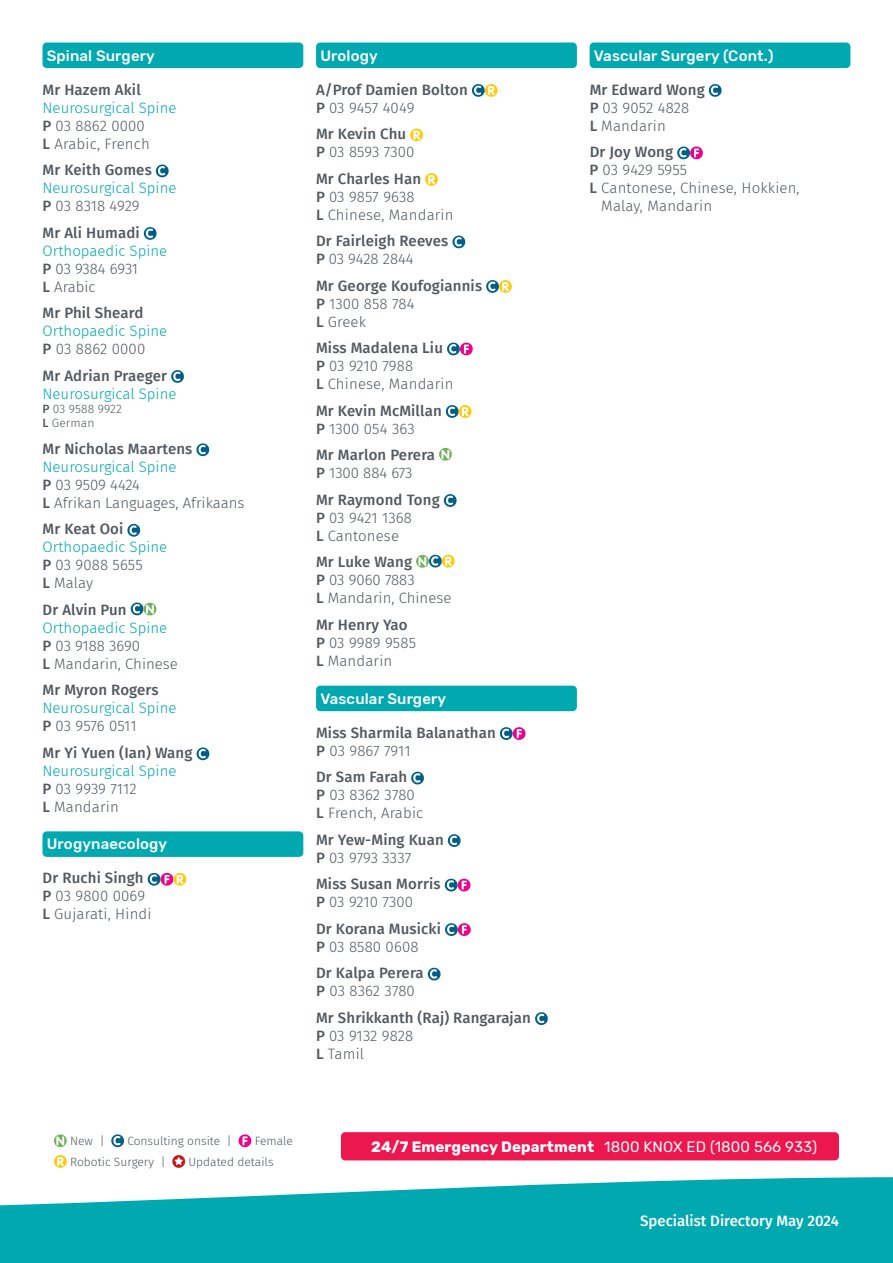
<style>
.page{position:relative;width:893px;height:1263px;background:#fff}
.page>*{position:absolute;margin:0;border:0;box-sizing:border-box;transform-origin:0 0}
.t1{font:300 15px/18px "Fira Sans";color:#53595f}
.t2{font:500 15px/18px "Fira Sans";letter-spacing:.01em;color:#53595f}
.t3{font:300 15px/18px "Fira Sans";color:#00a8b0}
.t4{font:500 15px "Rubik";letter-spacing:.01em;color:#fff}
.t5{font:700 15px "Rubik";letter-spacing:.01em;color:#fff}
.t6{font:500 15px "Fira Sans";color:#fff}
.t7{font:300 12px/14.4px "Fira Sans";color:#53595f}
.s1{color:#00a8b0}
.s2{font-weight:500}
.s3{font-weight:500;color:#53595f}
.s4{color:#53595f}
.s5{font-weight:300}
.s6{font-weight:400}
</style>
<div class="page">
<svg style="left:0;top:1177px;width:893px;height:86px;background:#25b4bb"></svg>
<div style="left:341px;top:1132px;width:498px;height:28px;background:#ed174f;border-radius:4px"></div>
<svg style="left:54px;top:1134px;width:13px;height:13px"></svg>
<svg style="left:111px;top:1134px;width:13px;height:13px"></svg>
<svg style="left:239px;top:1134px;width:12px;height:13px"></svg>
<svg style="left:54px;top:1155px;width:13px;height:13px"></svg>
<svg style="left:172px;top:1155px;width:13px;height:13px"></svg>
<div style="left:43px;top:43px;width:260px;height:25px;background:#00a8b0;border-radius:4px"></div>
<svg style="left:156px;top:165px;width:13px;height:12px"></svg>
<svg style="left:144px;top:227px;width:13px;height:13px"></svg>
<svg style="left:171px;top:370px;width:13px;height:13px"></svg>
<svg style="left:196px;top:443px;width:13px;height:13px"></svg>
<svg style="left:127px;top:524px;width:13px;height:13px"></svg>
<svg style="left:131px;top:602px;width:25px;height:13px"></svg>
<svg style="left:197px;top:747px;width:12px;height:13px"></svg>
<div style="left:43px;top:831px;width:260px;height:26px;background:#00a8b0;border-radius:4px"></div>
<svg style="left:148px;top:873px;width:38px;height:13px"></svg>
<div style="left:316px;top:43px;width:261px;height:25px;background:#00a8b0;border-radius:4px"></div>
<svg style="left:472px;top:84px;width:26px;height:13px"></svg>
<svg style="left:410px;top:129px;width:13px;height:12px"></svg>
<svg style="left:425px;top:173px;width:13px;height:13px"></svg>
<svg style="left:452px;top:236px;width:13px;height:12px"></svg>
<svg style="left:486px;top:280px;width:26px;height:13px"></svg>
<svg style="left:447px;top:343px;width:26px;height:12px"></svg>
<svg style="left:446px;top:405px;width:25px;height:13px"></svg>
<svg style="left:439px;top:448px;width:13px;height:13px"></svg>
<svg style="left:444px;top:494px;width:13px;height:13px"></svg>
<svg style="left:416px;top:555px;width:39px;height:13px"></svg>
<div style="left:316px;top:686px;width:261px;height:25px;background:#00a8b0;border-radius:4px"></div>
<svg style="left:500px;top:727px;width:26px;height:13px"></svg>
<svg style="left:411px;top:772px;width:13px;height:12px"></svg>
<svg style="left:448px;top:834px;width:13px;height:13px"></svg>
<svg style="left:445px;top:879px;width:25px;height:12px"></svg>
<svg style="left:445px;top:923px;width:26px;height:13px"></svg>
<svg style="left:428px;top:968px;width:13px;height:12px"></svg>
<svg style="left:535px;top:1012px;width:13px;height:13px"></svg>
<div style="left:590px;top:43px;width:260px;height:25px;background:#00a8b0;border-radius:4px"></div>
<svg style="left:709px;top:84px;width:13px;height:13px"></svg>
<svg style="left:677px;top:147px;width:26px;height:12px"></svg>
<p class="t4" style="left:47px;top:47px;width:110px">Spinal Surgery</p>
<p class="t2" style="left:43px;top:80px;width:100px">Mr Hazem Akil</p>
<p class="t1" style="left:43px;top:98px;width:135px"><span class="s1">Neurosurgical Spine<br></span><span class="s2">P</span> 03 8862 0000<br><span class="s2">L</span> Arabic, French</p>
<p class="t2" style="left:43px;top:160px;width:111px">Mr Keith Gomes</p>
<p class="t3" style="left:43px;top:179px;width:135px">Neurosurgical Spine<br><span class="s3">P</span> <span class="s4">03 8318 4929</span></p>
<p class="t2" style="left:43px;top:223px;width:99px">Mr Ali Humadi</p>
<p class="t3" style="left:43px;top:241px;width:126px">Orthopaedic Spine<br><span class="s3">P</span> <span class="s4">03 9384 6931<br></span><span class="s3">L</span> <span class="s4">Arabic</span></p>
<p class="t2" style="left:43px;top:303px;width:102px">Mr Phil Sheard</p>
<p class="t3" style="left:43px;top:322px;width:126px">Orthopaedic Spine<br><span class="s3">P</span> <span class="s4">03 8862 0000</span></p>
<p class="t2" style="left:43px;top:366px;width:126px">Mr Adrian Praeger</p>
<p class="t3" style="left:43px;top:384px;width:135px">Neurosurgical Spine</p>
<p class="t7" style="left:43px;top:402px;width:81px"><span class="s2">P</span> 03 9588 9922<br><span class="s2">L</span> German</p>
<p class="t2" style="left:43px;top:439px;width:151px">Mr Nicholas Maartens</p>
<p class="t1" style="left:43px;top:458px;width:203px"><span class="s1">Neurosurgical Spine<br></span><span class="s2">P</span> 03 9509 4424<br><span class="s2">L</span> Afrikan Languages, Afrikaans</p>
<p class="t2" style="left:43px;top:519px;width:82px">Mr Keat Ooi</p>
<p class="t3" style="left:43px;top:538px;width:126px">Orthopaedic Spine<br><span class="s3">P</span> <span class="s4">03 9088 5655<br></span><span class="s3">L</span> <span class="s4">Malay</span></p>
<p class="t2" style="left:43px;top:600px;width:86px">Dr Alvin Pun</p>
<p class="t1" style="left:43px;top:619px;width:137px"><span class="s1">Orthopaedic Spine<br></span><span class="s2">P</span> 03 9188 3690<br><span class="s2">L</span> Mandarin, Chinese</p>
<p class="t2" style="left:43px;top:680px;width:118px">Mr Myron Rogers</p>
<p class="t3" style="left:43px;top:699px;width:135px">Neurosurgical Spine<br><span class="s3">P</span> <span class="s4">03 9576 0511</span></p>
<p class="t2" style="left:43px;top:743px;width:152px">Mr Yi Yuen (Ian) Wang</p>
<p class="t3" style="left:43px;top:762px;width:135px">Neurosurgical Spine<br><span class="s3">P</span> <span class="s4">03 9939 7112<br></span><span class="s3">L</span> <span class="s4">Mandarin</span></p>
<p class="t4" style="left:47px;top:835px;width:122px">Urogynaecology</p>
<p class="t1" style="left:43px;top:869px;width:111px"><span class="s2">Dr Ruchi Singh<br>P</span> 03 9800 0069<br><span class="s2">L</span> Gujarati, Hindi</p>
<p class="t4" style="left:320px;top:47px;width:59px">Urology</p>
<p class="t2" style="left:316px;top:80px;width:153px">A/Prof Damien Bolton<br>P <span class="s5">03 9457 4049</span></p>
<p class="t2" style="left:316px;top:124px;width:100px">Mr Kevin Chu<br>P <span class="s5">03 8593 7300</span></p>
<p class="t1" style="left:316px;top:169px;width:139px"><span class="s2">Mr Charles Han<br>P</span> 03 9857 9638<br><span class="s2">L</span> Chinese, Mandarin</p>
<p class="t2" style="left:316px;top:231px;width:134px">Dr Fairleigh Reeves<br>P <span class="s5">03 9428 2844</span></p>
<p class="t2" style="left:316px;top:276px;width:168px">Mr George Koufogiannis<br>P <span class="s5">1300 858 784<br></span>L <span class="s5">Greek</span></p>
<p class="t1" style="left:316px;top:339px;width:139px"><span class="s2">Miss Madalena Liu<br>P</span> 03 9210 7988<br><span class="s2">L</span> Chinese, Mandarin</p>
<p class="t2" style="left:316px;top:401px;width:127px">Mr Kevin McMillan<br>P <span class="s5">1300 054 363</span></p>
<p class="t2" style="left:316px;top:445px;width:120px">Mr Marlon Perera<br>P <span class="s5">1300 884 673</span></p>
<p class="t1" style="left:316px;top:490px;width:125px"><span class="s2">Mr Raymond Tong<br>P</span> 03 9421 1368<br><span class="s2">L</span> Cantonese</p>
<p class="t1" style="left:316px;top:553px;width:137px"><span class="s2">Mr Luke Wang<br>P</span> 03 9060 7883<br><span class="s2">L</span> Mandarin, Chinese</p>
<p class="t1" style="left:316px;top:615px;width:101px"><span class="s2">Mr Henry Yao<br>P</span> 03 9989 9585<br><span class="s2">L</span> Mandarin</p>
<p class="t4" style="left:320px;top:690px;width:127px">Vascular Surgery</p>
<p class="t2" style="left:316px;top:723px;width:181px">Miss Sharmila Balanathan<br>P <span class="s5">03 9867 7911</span></p>
<p class="t1" style="left:316px;top:768px;width:109px"><span class="s2">Dr Sam Farah<br>P</span> 03 8362 3780<br><span class="s2">L</span> French, Arabic</p>
<p class="t2" style="left:316px;top:830px;width:129px">Mr Yew-Ming Kuan<br>P <span class="s5">03 9793 3337</span></p>
<p class="t2" style="left:316px;top:874px;width:126px">Miss Susan Morris<br>P <span class="s5">03 9210 7300</span></p>
<p class="t2" style="left:316px;top:919px;width:126px">Dr Korana Musicki<br>P <span class="s5">03 8580 0608</span></p>
<p class="t2" style="left:316px;top:963px;width:109px">Dr Kalpa Perera<br>P <span class="s5">03 8362 3780</span></p>
<p class="t2" style="left:316px;top:1008px;width:216px">Mr Shrikkanth (Raj) Rangarajan<br>P <span class="s5">03 9132 9828<br></span>L <span class="s5">Tamil</span></p>
<p class="t4" style="left:594px;top:47px;width:181px">Vascular Surgery (Cont.)</p>
<p class="t1" style="left:590px;top:80px;width:117px"><span class="s2">Mr Edward Wong<br>P</span> 03 9052 4828<br><span class="s2">L</span> Mandarin</p>
<p class="t2" style="left:590px;top:142px;width:85px">Dr Joy Wong</p>
<p class="t1" style="left:590px;top:161px;width:99px"><span class="s2">P</span> 03 9429 5955</p>
<p class="t1" style="left:590px;top:179px;width:212px"><span class="s2">L</span> Cantonese, Chinese, Hokkien,</p>
<p class="t1" style="left:601px;top:197px;width:112px">Malay, Mandarin</p>
<p class="t7" style="left:70px;top:1133px;width:36px">New |</p>
<p class="t7" style="left:127px;top:1133px;width:106px">Consulting onsite |</p>
<p class="t7" style="left:255px;top:1133px;width:40px">Female</p>
<p class="t7" style="left:70px;top:1154px;width:97px">Robotic Surgery |</p>
<p class="t7" style="left:188px;top:1154px;width:87px">Updated details</p>
<p class="t5" style="left:371px;top:1137px;width:448px">24/7 Emergency Department <span class="s6">1800 KNOX ED (1800 566 933)</span></p>
<p class="t6" style="left:640px;top:1209px;width:200px">Specialist Directory May 2024</p>
</div>
